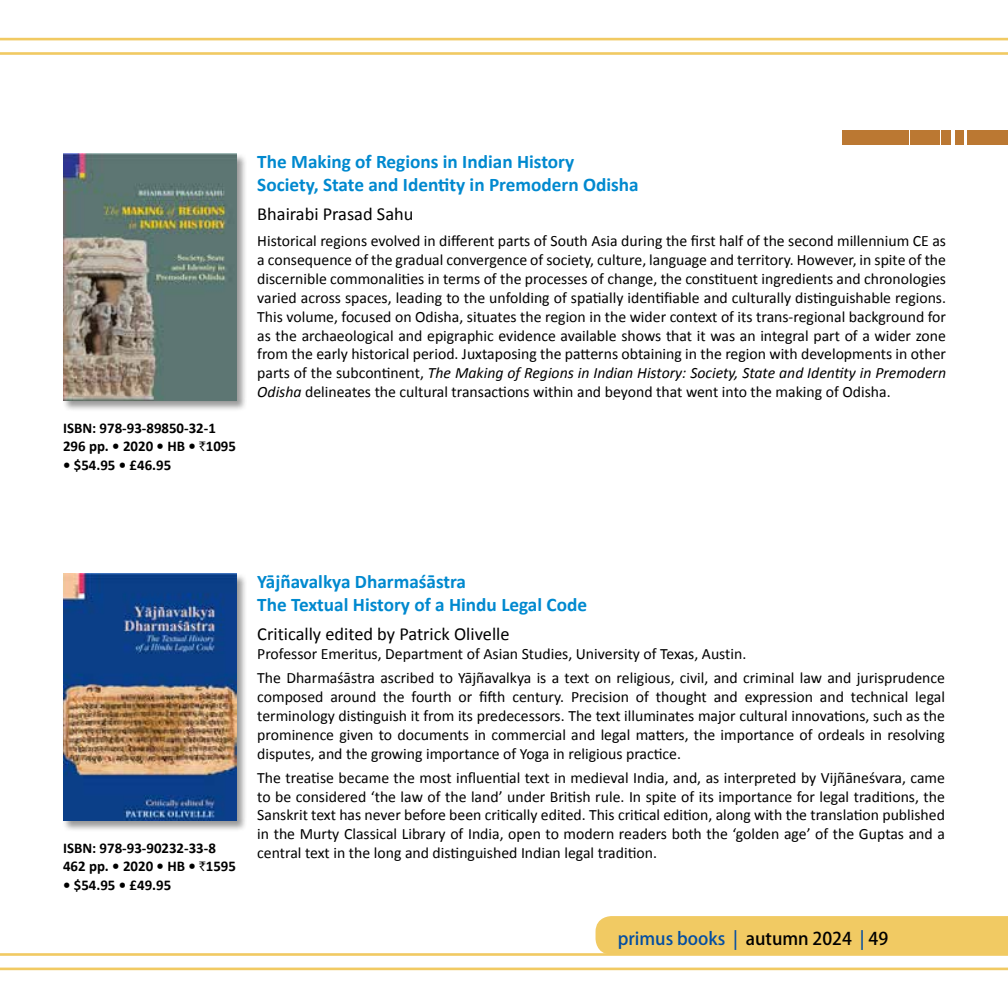
<style>
.page{position:relative;width:1008px;height:1008px;background:#fff}
.page>*{position:absolute;margin:0;border:0;box-sizing:border-box;transform-origin:0 0}
.t1{font:700 19.25px/23.1px "Calibri";color:#0089cf}
.t2{font:18.38px "Calibri";color:#000}
.t3{font:500 17.5px "Koz Go Pro";color:#034ea2}
.t4{font:15.75px/18.9px "Calibri";color:#000;text-align:justify}
.t5{font:700 14.88px/18.4px "Calibri";color:#000}
.s1{font-family:"Rupee Foradian";font-weight:400;font-size:13.12px}
.s2{font-style:italic}
.s3{color:#000}
</style>
<div class="page">
<hr style="left:0;top:38px;width:1008px;height:2px;background:#f1ca63">
<hr style="left:0;top:52px;width:1008px;height:3px;background:#f1ca63">
<hr style="left:0;top:968px;width:1008px;height:2px;background:#f1ca63">
<hr style="left:0;top:953px;width:1008px;height:3px;background:#f1ca63">
<div style="left:596px;top:916px;width:412px;height:38px;background:#f1ca63"></div>
<div style="left:62px;top:153px;width:186px;height:258px;background:#000;opacity:.4"></div>
<img style="left:63px;top:154px;width:173px;height:246px">
<div style="left:967px;top:130px;width:41px;height:15px;background:#bb7832"></div>
<div style="left:955px;top:130px;width:8px;height:15px;background:#bb7832"></div>
<div style="left:942px;top:130px;width:9px;height:15px;background:#bb7832"></div>
<div style="left:929px;top:130px;width:11px;height:15px;background:#bb7832"></div>
<div style="left:922px;top:130px;width:6px;height:15px;background:#bb7832"></div>
<div style="left:910px;top:130px;width:11px;height:15px;background:#bb7832"></div>
<div style="left:843px;top:130px;width:66px;height:15px;background:#bb7832"></div>
<div style="left:62px;top:573px;width:186px;height:259px;background:#000;opacity:.4"></div>
<img style="left:63px;top:574px;width:173px;height:247px">
<p class="t5" style="left:63px;top:419px;width:174px">ISBN: 978-93-89850-32-1<br>296 pp. • 2020 • HB • <span class="s1">`</span>1095</p>
<p class="t5" style="left:63px;top:455px;width:110px">• $54.95 • £46.95</p>
<p class="t1" style="left:257px;top:150px;width:383px">The Making of Regions in Indian History<br>Society, State and Identity in Premodern Odisha</p>
<p class="t2" style="left:257px;top:202px;width:158px">Bhairabi Prasad Sahu</p>
<p class="t4" style="left:257px;top:231px;width:690px">Historical regions evolved in different parts of South Asia during the first half of the second millennium CE as a consequence of the gradual convergence of society, culture, language and territory. However, in spite of the discernible commonalities in terms of the processes of change, the constituent ingredients and chronologies varied across spaces, leading to the unfolding of spatially identifiable and culturally distinguishable regions.<br>This volume, focused on Odisha, situates the region in the wider context of its trans-regional background for as the archaeological and epigraphic evidence available shows that it was an integral part of a wider zone from the early historical period. Juxtaposing the patterns obtaining in the region with developments in other parts of the subcontinent, <span class="s2">The Making of Regions in Indian History: Society, State and Identity in Premodern Odisha</span> delineates the cultural transactions within and beyond that went into the making of Odisha.</p>
<p class="t5" style="left:63px;top:839px;width:174px">ISBN: 978-93-90232-33-8<br>462 pp. • 2020 • HB • <span class="s1">`</span>1595</p>
<p class="t5" style="left:63px;top:875px;width:110px">• $54.95 • £49.95</p>
<p class="t1" style="left:257px;top:570px;width:331px">Yājñavalkya Dharmaśāstra<br>The Textual History of a Hindu Legal Code</p>
<p class="t2" style="left:257px;top:622px;width:254px">Critically edited by Patrick Olivelle</p>
<p class="t4" style="left:257px;top:642px;width:689px;line-height:24.2px">Professor Emeritus, Department of Asian Studies, University of Texas, Austin.<br>The Dharmaśāstra ascribed to Yājñavalkya is a text on religious, civil, and criminal law and jurisprudence</p>
<p class="t4" style="left:257px;top:687px;width:689px">composed around the fourth or fifth century. Precision of thought and expression and technical legal terminology distinguish it from its predecessors. The text illuminates major cultural innovations, such as the prominence given to documents in commercial and legal matters, the importance of ordeals in resolving disputes, and the growing importance of Yoga in religious practice.</p>
<p class="t4" style="left:257px;top:768px;width:689px">The treatise became the most influential text in medieval India, and, as interpreted by Vijñāneśvara, came to be considered ‘the law of the land’ under British rule. In spite of its importance for legal traditions, the Sanskrit text has never before been critically edited. This critical edition, along with the translation published in the Murty Classical Library of India, open to modern readers both the ‘golden age’ of the Guptas and a central text in the long and distinguished Indian legal tradition.</p>
<p class="t3" style="left:618px;top:927px;width:272px">primus books | <span class="s3">autumn 2024</span> | <span class="s3">49</span></p>
</div>
